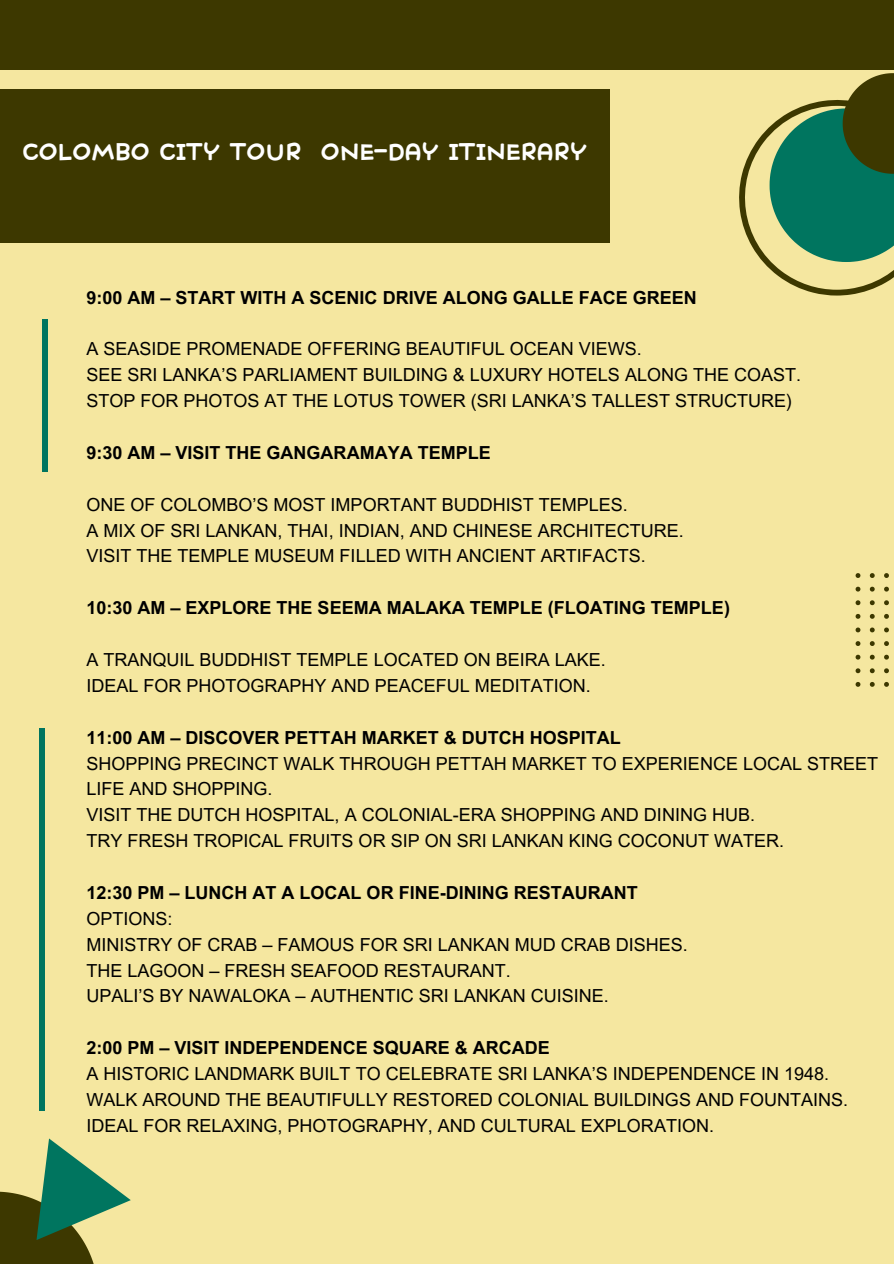
<style>
.page{position:relative;width:894px;height:1264px;background:#fff}
.page>*{position:absolute;margin:0;border:0;box-sizing:border-box;transform-origin:0 0}
.t1{font:30px "TDTD Cute And Cute OTF";color:#fff}
.t2{font:18px/25.8px "Arial MT Pro";color:#000}
.t3{font:700 18px "Arial MT Pro";color:#000}
</style>
<div class="page">
<div style="left:0;top:0;width:893px;height:1263px;background:#f5e7a0"></div>
<svg style="left:739px;top:73px;width:154px;height:222px"></svg>
<div style="left:0;top:89px;width:609px;height:154px;background:#3d3800"></div>
<div style="left:0;top:0;width:893px;height:69px;background:#3d3800"></div>
<svg style="left:0;top:1138px;width:130px;height:126px"></svg>
<div style="left:40px;top:727px;width:5px;height:383px;background:#00755f"></div>
<div style="left:42px;top:320px;width:6px;height:152px;background:#00755f"></div>
<svg style="left:855px;top:573px;width:5px;height:5px"></svg>
<svg style="left:869px;top:573px;width:5px;height:5px"></svg>
<svg style="left:884px;top:573px;width:4px;height:5px"></svg>
<svg style="left:855px;top:586px;width:5px;height:5px"></svg>
<svg style="left:869px;top:586px;width:5px;height:5px"></svg>
<svg style="left:884px;top:586px;width:4px;height:5px"></svg>
<svg style="left:855px;top:600px;width:5px;height:5px"></svg>
<svg style="left:869px;top:600px;width:5px;height:5px"></svg>
<svg style="left:884px;top:600px;width:4px;height:5px"></svg>
<svg style="left:855px;top:614px;width:5px;height:4px"></svg>
<svg style="left:869px;top:614px;width:5px;height:4px"></svg>
<svg style="left:884px;top:614px;width:4px;height:4px"></svg>
<svg style="left:855px;top:627px;width:5px;height:5px"></svg>
<svg style="left:869px;top:627px;width:5px;height:5px"></svg>
<svg style="left:884px;top:627px;width:4px;height:5px"></svg>
<svg style="left:855px;top:641px;width:5px;height:5px"></svg>
<svg style="left:869px;top:641px;width:5px;height:5px"></svg>
<svg style="left:884px;top:641px;width:4px;height:5px"></svg>
<svg style="left:855px;top:654px;width:5px;height:5px"></svg>
<svg style="left:869px;top:654px;width:5px;height:5px"></svg>
<svg style="left:884px;top:654px;width:4px;height:5px"></svg>
<svg style="left:855px;top:668px;width:5px;height:5px"></svg>
<svg style="left:869px;top:668px;width:5px;height:5px"></svg>
<svg style="left:884px;top:668px;width:4px;height:5px"></svg>
<svg style="left:855px;top:682px;width:5px;height:4px"></svg>
<svg style="left:869px;top:682px;width:5px;height:4px"></svg>
<svg style="left:884px;top:682px;width:4px;height:4px"></svg>
<p class="t1" style="left:23px;top:136px;width:566px">COLOMBO CITY TOUR ONE-DAY ITINERARY</p>
<h1 class="t3" style="left:86px;top:290px;width:612px">9:00 AM – START WITH A SCENIC DRIVE ALONG GALLE FACE GREEN</h1>
<h2 class="t2" style="left:86px;top:338px;width:557px">A SEASIDE PROMENADE OFFERING BEAUTIFUL OCEAN VIEWS.</h2>
<p class="t2" style="left:86px;top:364px;width:716px">SEE SRI LANKA’S PARLIAMENT BUILDING &amp; LUXURY HOTELS ALONG THE COAST.</p>
<p class="t2" style="left:86px;top:390px;width:707px">STOP FOR PHOTOS AT THE LOTUS TOWER (SRI LANKA’S TALLEST STRUCTURE)</p>
<p class="t3" style="left:86px;top:446px;width:406px">9:30 AM – VISIT THE GANGARAMAYA TEMPLE</p>
<h2 class="t2" style="left:86px;top:493px;width:543px">ONE OF COLOMBO’S MOST IMPORTANT BUDDHIST TEMPLES.</h2>
<p class="t2" style="left:86px;top:519px;width:599px">A MIX OF SRI LANKAN, THAI, INDIAN, AND CHINESE ARCHITECTURE.</p>
<p class="t2" style="left:86px;top:545px;width:561px">VISIT THE TEMPLE MUSEUM FILLED WITH ANCIENT ARTIFACTS.</p>
<p class="t3" style="left:86px;top:601px;width:645px">10:30 AM – EXPLORE THE SEEMA MALAKA TEMPLE (FLOATING TEMPLE)</p>
<h2 class="t2" style="left:86px;top:649px;width:521px">A TRANQUIL BUDDHIST TEMPLE LOCATED ON BEIRA LAKE.</h2>
<p class="t2" style="left:86px;top:675px;width:506px">IDEAL FOR PHOTOGRAPHY AND PEACEFUL MEDITATION.</p>
<p class="t3" style="left:86px;top:730px;width:536px">11:00 AM – DISCOVER PETTAH MARKET &amp; DUTCH HOSPITAL</p>
<p class="t2" style="left:86px;top:752px;width:793px">SHOPPING PRECINCT WALK THROUGH PETTAH MARKET TO EXPERIENCE LOCAL STREET<br>LIFE AND SHOPPING.</p>
<p class="t2" style="left:86px;top:804px;width:670px">VISIT THE DUTCH HOSPITAL, A COLONIAL-ERA SHOPPING AND DINING HUB.</p>
<p class="t2" style="left:86px;top:830px;width:699px">TRY FRESH TROPICAL FRUITS OR SIP ON SRI LANKAN KING COCONUT WATER.</p>
<p class="t3" style="left:86px;top:885px;width:553px">12:30 PM – LUNCH AT A LOCAL OR FINE-DINING RESTAURANT</p>
<p class="t2" style="left:86px;top:907px;width:88px">OPTIONS:</p>
<p class="t2" style="left:86px;top:933px;width:603px">MINISTRY OF CRAB – FAMOUS FOR SRI LANKAN MUD CRAB DISHES.</p>
<p class="t2" style="left:86px;top:959px;width:426px">THE LAGOON – FRESH SEAFOOD RESTAURANT.</p>
<p class="t2" style="left:86px;top:985px;width:524px">UPALI’S BY NAWALOKA – AUTHENTIC SRI LANKAN CUISINE.</p>
<p class="t3" style="left:86px;top:1041px;width:465px">2:00 PM – VISIT INDEPENDENCE SQUARE &amp; ARCADE</p>
<p class="t2" style="left:86px;top:1063px;width:744px">A HISTORIC LANDMARK BUILT TO CELEBRATE SRI LANKA’S INDEPENDENCE IN 1948.</p>
<p class="t2" style="left:86px;top:1089px;width:763px">WALK AROUND THE BEAUTIFULLY RESTORED COLONIAL BUILDINGS AND FOUNTAINS.</p>
<p class="t2" style="left:86px;top:1114px;width:629px">IDEAL FOR RELAXING, PHOTOGRAPHY, AND CULTURAL EXPLORATION.</p>
</div>
